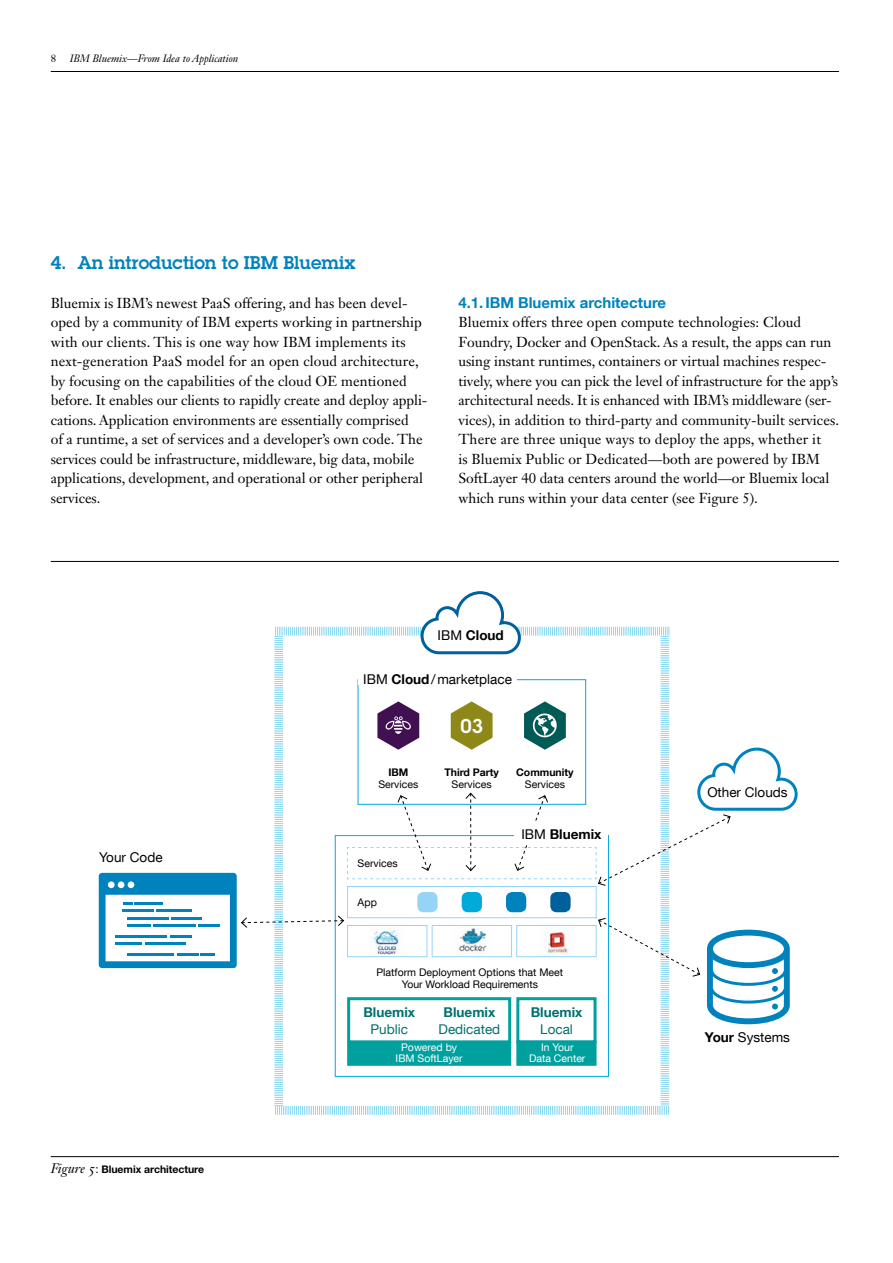
<style>
.page{position:relative;width:893px;height:1263px;background:#fff}
.page>*{position:absolute;margin:0;border:0;box-sizing:border-box;transform-origin:0 0}
.t1{font:600 19.5px "Lubalin Graph Std";color:#fff}
.t2{font:600 18px "Lubalin Graph Std";color:#0083bd}
.t3{font:700 15px "Helvetica Neue LT Com";color:#0083bd}
.t4{font:14.25px/19.5px "Janson Text LT Std";color:#000}
.t5{font:13.5px "Helvetica Neue LT Com";color:#000}
.t6{font:700 13.5px "Helvetica Neue LT Com";color:#00706e}
.t7{font:13.5px "Helvetica Neue LT Com";color:#00706e}
.t8{font:700 13.5px "Helvetica Neue LT Com";color:#000}
.t9{font:10.5px/12.6px "Helvetica Neue LT Com";color:#000;text-align:center}
.t10{font:10.5px/11.1px "Helvetica Neue LT Com";color:#fff;text-align:center}
.t11{font:italic 10.5px "Janson Text LT Std";color:#000}
.t12{font:700 10.5px "Helvetica Neue LT Pro";letter-spacing:-.005em;color:#000}
.t13{font:700 10.5px "Helvetica Neue LT Com";color:#000}
.t14{font:10.5px "Janson Text LT Std";color:#000}
.s1{font-weight:400}
.s2{font-family:"Janson Text LT Std";font-weight:400;font-style:italic;font-size:13.5px}
.s3{font-family:"Helvetica Neue LT Com";font-weight:400;font-size:11.25px}
.s4{font-weight:700}
</style>
<div class="page">
<hr style="left:51px;top:71px;width:788px;height:1px;background:#000">
<hr style="left:51px;top:561px;width:788px;height:1px;background:#000">
<hr style="left:51px;top:1156px;width:788px;height:1px;background:#000">
<svg style="left:99px;top:591px;width:699px;height:524px"></svg>
<div style="left:347px;top:925px;width:80px;height:32px;border:1px solid #96d4f6"></div>
<div style="left:516px;top:925px;width:81px;height:32px;border:1px solid #96d4f6"></div>
<div style="left:432px;top:925px;width:80px;height:32px;border:1px solid #96d4f6"></div>
<img style="left:451px;top:926px;width:41px;height:30px">
<img style="left:371px;top:927px;width:33px;height:27px">
<img style="left:540px;top:927px;width:33px;height:27px">
<div style="left:347px;top:997px;width:164px;height:46px;border:3px solid #00a09e"></div>
<div style="left:347px;top:1042px;width:164px;height:24px;background:#00a09e;border:3px solid #00a09e"></div>
<div style="left:516px;top:997px;width:81px;height:46px;border:3px solid #00a09e"></div>
<div style="left:516px;top:1041px;width:81px;height:25px;background:#00a09e;border:3px solid #00a09e"></div>
<p class="t14" style="left:51px;top:52px;width:7px">8</p>
<p class="t11" style="left:70px;top:52px;width:170px">IBM Bluemix—From Idea to Application</p>
<p class="t2" style="left:51px;top:250px;width:307px">4. An introduction to IBM Bluemix</p>
<p class="t4" style="left:51px;top:293px;width:378px">Bluemix is IBM’s newest PaaS offering, and has been devel&shy;oped by a community of IBM experts working in partnership with our clients. This is one way how IBM implements its next-generation PaaS model for an open cloud architecture, by focusing on the capabilities of the cloud OE mentioned before. It enables our clients to rapidly create and deploy appli&shy;cations. Application environments are essentially comprised<br>of a runtime, a set of services and a developer’s own code. The services could be infrastructure, middleware, big data, mobile applications, development, and operational or other peripheral services.</p>
<p class="t3" style="left:458px;top:293px;width:209px">4.1.IBM Bluemix architecture</p>
<p class="t4" style="left:458px;top:312px;width:382px">Bluemix offers three open compute technologies: Cloud Foundry, Docker and OpenStack. As a result, the apps can run using instant runtimes, containers or virtual machines respec&shy;tively, where you can pick the level of infrastructure for the app’s architectural needs. It is enhanced with IBM’s middleware (ser&shy;vices), in addition to third-party and community-built services.<br>There are three unique ways to deploy the apps, whether it<br>is Bluemix Public or Dedicated—both are powered by IBM SoftLayer 40 data centers around the world—or Bluemix local which runs within your data center (see Figure 5).</p>
<p class="t8" style="left:438px;top:627px;width:68px"><span class="s1">IBM</span> Cloud</p>
<p class="t5" style="left:99px;top:849px;width:65px">Your Code</p>
<p class="t12" style="left:51px;top:1163px;width:155px"><span class="s2">Figure 5</span><span class="s3">:</span> Bluemix architecture</p>
<p class="t5" style="left:363px;top:671px;width:150px">IBM <span class="s4">Cloud</span>/marketplace</p>
<p class="t13" style="left:388px;top:765px;width:22px">IBM</p>
<p class="t9" style="left:378px;top:778px;width:42px">Services</p>
<p class="t9" style="left:358px;top:857px;width:42px">Services</p>
<p class="t9" style="left:358px;top:895px;width:21px">App</p>
<h1 class="t1" style="left:460px;top:713px;width:24px">03</h1>
<p class="t13" style="left:444px;top:765px;width:56px">Third Party</p>
<p class="t9" style="left:452px;top:778px;width:42px">Services</p>
<p class="t13" style="left:516px;top:765px;width:59px">Community</p>
<p class="t9" style="left:525px;top:778px;width:42px">Services</p>
<p class="t8" style="left:521px;top:825px;width:81px"><span class="s1">IBM</span> Bluemix</p>
<p class="t9" style="left:376px;top:965px;width:188px">Platform Deployment Options that Meet<br>Your Workload Requirements</p>
<p class="t6" style="left:363px;top:1003px;width:53px">Bluemix</p>
<p class="t7" style="left:370px;top:1020px;width:39px">Public</p>
<p class="t6" style="left:444px;top:1003px;width:53px">Bluemix</p>
<p class="t7" style="left:439px;top:1020px;width:63px">Dedicated</p>
<p class="t6" style="left:531px;top:1003px;width:53px">Bluemix</p>
<p class="t7" style="left:540px;top:1020px;width:34px">Local</p>
<p class="t10" style="left:396px;top:1041px;width:69px">Powered by<br>IBM SoftLayer</p>
<p class="t10" style="left:529px;top:1041px;width:58px">In Your<br>Data Center</p>
<p class="t5" style="left:707px;top:784px;width:82px">Other Clouds</p>
<p class="t5" style="left:705px;top:1029px;width:87px"><span class="s4">Your</span> Systems</p>
</div>
